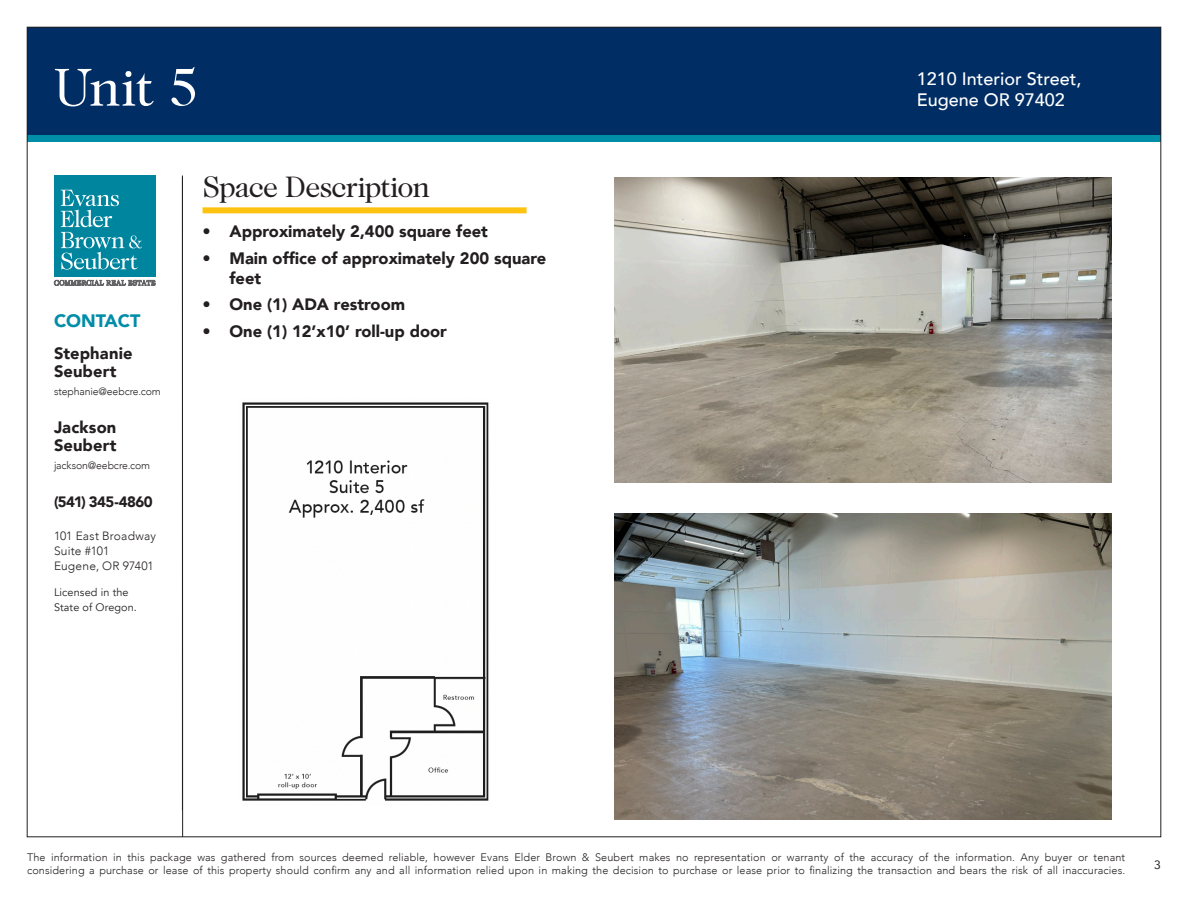
<style>
.page{position:relative;width:1188px;height:918px;background:#fff}
.page>*{position:absolute;margin:0;border:0;box-sizing:border-box;transform-origin:0 0}
.t1{font:54px "Caslon 224 Std";color:#fff}
.Headline{font:30px "Caslon 224 Std";letter-spacing:-.03em;color:#231f20}
.t2{font:500 18px "Avenir";color:#fff}
.t3{font:900 18px "Avenir";color:#008da8}
.t4{font:900 16.5px/18px "Avenir";color:#231f20}
.t5{font:900 15px "Avenir";letter-spacing:-.04em;color:#231f20}
.t6{font:300 12px/15px "Avenir";letter-spacing:.015em;color:#231f20}
.t7{font:12px "Avenir";color:#231f20}
.t8{font:300 10.8px/12.8px "Avenir";letter-spacing:.01em;color:#231f20}
.t9{font:10.8px/15px "Avenir";letter-spacing:.01em;color:#231f20}
.t10{font:300 10.5px "Avenir";letter-spacing:-.01em;color:#231f20}
</style>
<div class="page">
<hr style="left:182px;top:177px;width:1px;height:660px;background:#231f20">
<div style="left:27px;top:27px;width:1134px;height:108px;background:#002e64"></div>
<div style="left:27px;top:135px;width:1134px;height:7px;background:#008da8"></div>
<div style="left:54px;top:176px;width:101px;height:101px;background:#00859e"></div>
<svg style="left:61px;top:190px;width:81px;height:80px"></svg>
<svg style="left:54px;top:280px;width:101px;height:6px"></svg>
<hr style="left:182px;top:176px;width:1px;height:634px;background:#231f20">
<img style="left:614px;top:177px;width:497px;height:306px">
<div style="left:203px;top:207px;width:324px;height:6px;background:#fec210"></div>
<img style="left:242px;top:402px;width:247px;height:399px">
<img style="left:614px;top:514px;width:497px;height:306px">
<p class="t1" style="left:54px;top:56px;width:146px">Unit 5</p>
<h3 class="t3" style="left:54px;top:305px;width:88px">CONTACT</h3>
<h3 class="t4" style="left:54px;top:343px;width:80px">Stephanie<br>Seubert</h3>
<p class="t10" style="left:54px;top:385px;width:108px">stephanie@eebcre.com</p>
<h3 class="t4" style="left:54px;top:418px;width:64px">Jackson<br>Seubert</h3>
<p class="t10" style="left:54px;top:459px;width:98px">jackson@eebcre.com</p>
<h3 class="t5" style="left:54px;top:489px;width:100px">(541) 345-4860</h3>
<p class="t6" style="left:54px;top:528px;width:103px">101 East Broadway<br>Suite #101<br>Eugene, OR 97401</p>
<p class="t9" style="left:54px;top:585px;width:84px">Licensed in the<br>State of Oregon.</p>
<p class="Headline" style="left:203px;top:170px;width:229px">Space Description</p>
<p class="t4" style="left:203px;top:222px;width:287px">• Approximately 2,400 square feet</p>
<p class="t4" style="left:230px;top:248px;width:318px;line-height:19.8px;text-indent:-27px">• Main office of approximately 200 square feet</p>
<p class="t4" style="left:203px;top:295px;width:204px">• One (1) ADA restroom</p>
<p class="t4" style="left:203px;top:322px;width:246px">• One (1) 12’x10’ roll-up door</p>
<h3 class="t2" style="left:917px;top:63px;width:166px">1210 Interior Street,</h3>
<h3 class="t2" style="left:917px;top:84px;width:150px">Eugene OR 97402</h3>
<p class="t8" style="left:27px;top:851px;width:1100px">The information in this package was gathered from sources deemed reliable, however Evans Elder Brown &amp; Seubert makes no representation or warranty of the accuracy of the information. Any buyer or tenant considering a purchase or lease of this property should confirm any and all information relied upon in making the decision to purchase or lease prior to finalizing the transaction and bears the risk of all inaccuracies.</p>
<p class="t7" style="left:1154px;top:855px;width:8px">3</p>
</div>
